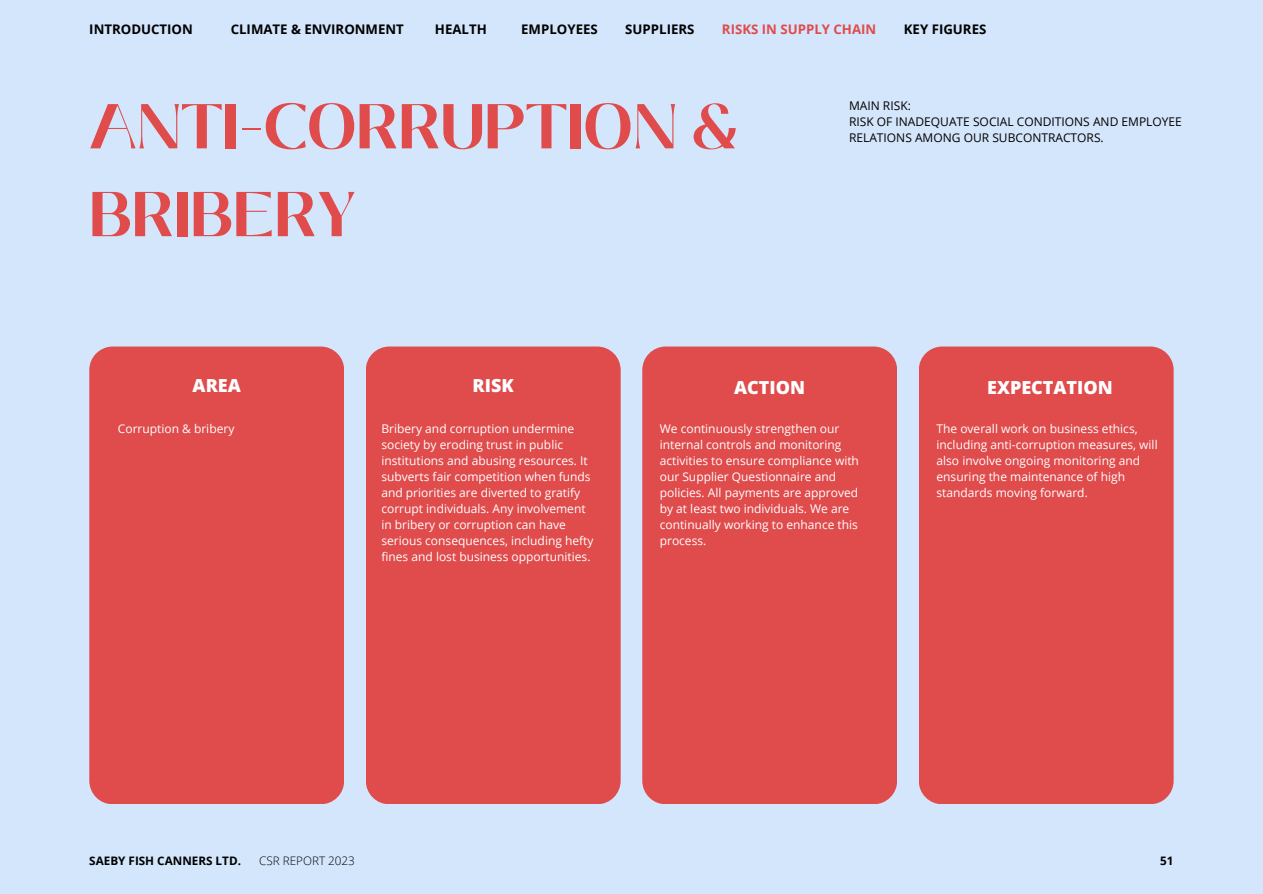
<style>
.page{position:relative;width:1263px;height:894px;background:#fff}
.page>*{position:absolute;margin:0;border:0;box-sizing:border-box;transform-origin:0 0}
.t1{font:700 63px/87.8px "Black Mango";color:#e04b4c}
.t2{font:800 18px "Open Sans";color:#fff}
.t3{font:700 13.2px "Open Sans";color:#000}
.t4{font:700 13.2px "Open Sans";color:#e04b4c}
.t5{font:12px/16px "Open Sans";color:#fff}
.t6{font:12px/16px "Open Sans";color:#000}
.t7{font:700 11.7px "Open Sans";color:#000}
.t8{font:300 11.7px "Open Sans";color:#000}
</style>
<div class="page">
<div style="left:0;top:0;width:1263px;height:893px;background:#d4e6fb"></div>
<div style="left:919px;top:346px;width:254px;height:458px;background:#e04b4c;border-radius:24px"></div>
<div style="left:642px;top:346px;width:255px;height:458px;background:#e04b4c;border-radius:24px"></div>
<div style="left:366px;top:346px;width:254px;height:458px;background:#e04b4c;border-radius:24px"></div>
<div style="left:89px;top:346px;width:255px;height:458px;background:#e04b4c;border-radius:24px"></div>
<p class="t3" style="left:89px;top:20px;width:105px">INTRODUCTION</p>
<p class="t3" style="left:231px;top:20px;width:175px">CLIMATE &amp; ENVIRONMENT</p>
<p class="t3" style="left:435px;top:20px;width:53px">HEALTH</p>
<p class="t3" style="left:521px;top:20px;width:78px">EMPLOYEES</p>
<p class="t3" style="left:625px;top:20px;width:71px">SUPPLIERS</p>
<p class="t4" style="left:722px;top:20px;width:156px">RISKS IN SUPPLY CHAIN</p>
<p class="t3" style="left:904px;top:20px;width:84px">KEY FIGURES</p>
<h1 class="t1" style="left:89px;top:85px;width:651px">ANTI-CORRUPTION &amp;<br>BRIBERY</h1>
<p class="t6" style="left:849px;top:97px;width:334px">MAIN RISK:<br>RISK OF INADEQUATE SOCIAL CONDITIONS AND EMPLOYEE<br>RELATIONS AMONG OUR SUBCONTRACTORS.</p>
<h2 class="t2" style="left:193px;top:373px;width:50px">AREA</h2>
<h2 class="t2" style="left:473px;top:373px;width:43px">RISK</h2>
<h2 class="t2" style="left:734px;top:375px;width:72px">ACTION</h2>
<h2 class="t2" style="left:987px;top:375px;width:127px">EXPECTATION</h2>
<p class="t5" style="left:118px;top:420px;width:118px">Corruption &amp; bribery</p>
<p class="t5" style="left:381px;top:420px;width:214px">Bribery and corruption undermine society by eroding trust in public institutions and abusing resources. It subverts fair competition when funds and priorities are diverted to gratify corrupt individuals. Any involvement in bribery or corruption can have serious consequences, including hefty fines and lost business opportunities.</p>
<p class="t5" style="left:660px;top:420px;width:201px">We continuously strengthen our internal controls and monitoring activities to ensure compliance with our Supplier Questionnaire and policies. All payments are approved by at least two individuals. We are continually working to enhance this process.</p>
<p class="t5" style="left:936px;top:420px;width:223px">The overall work on business ethics, including anti-corruption measures, will also involve ongoing monitoring and ensuring the maintenance of high standards moving forward.</p>
<p class="t7" style="left:89px;top:852px;width:153px">SAEBY FISH CANNERS LTD.</p>
<p class="t8" style="left:259px;top:852px;width:97px">CSR REPORT 2023</p>
<p class="t7" style="left:1160px;top:852px;width:15px">51</p>
</div>
